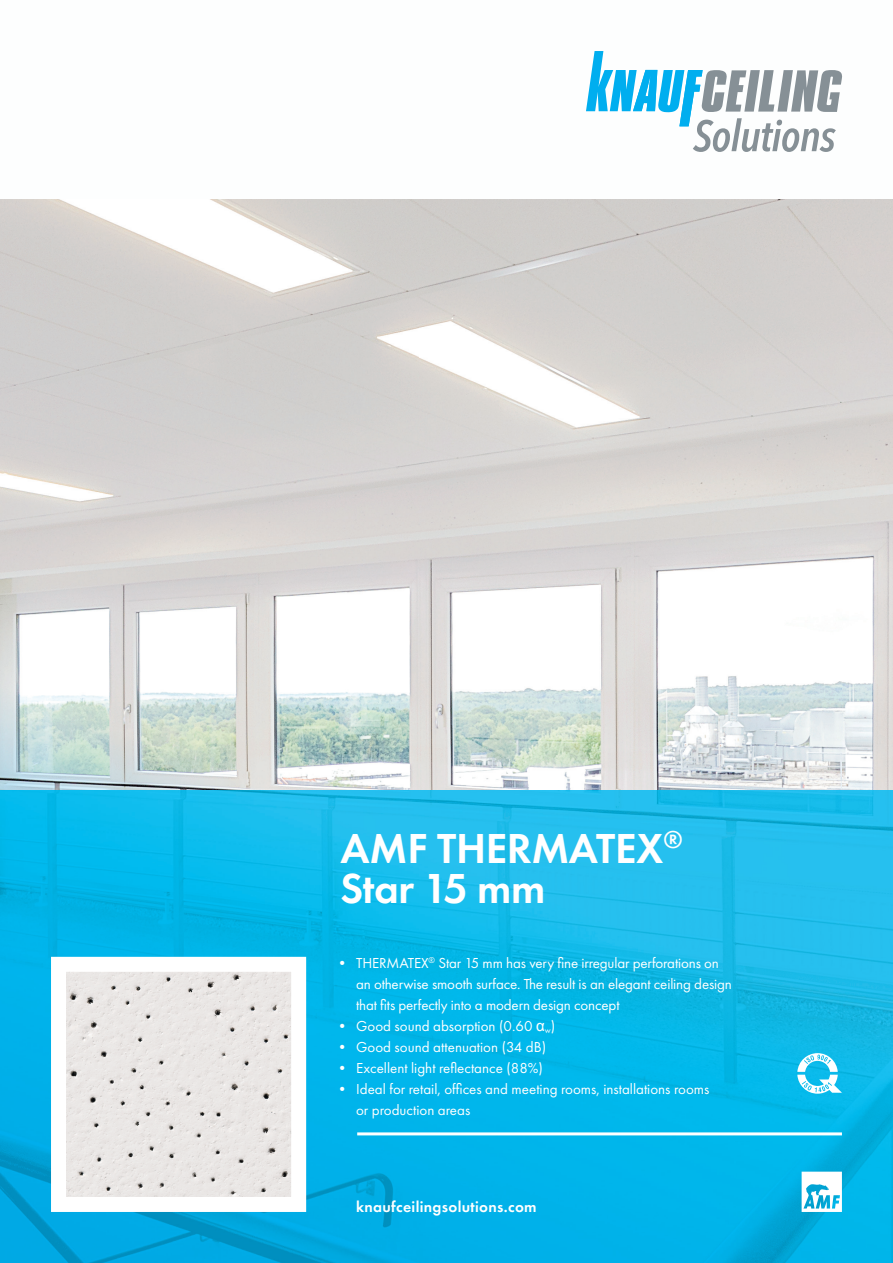
<style>
.page{position:relative;width:893px;height:1263px;background:#fff}
.page>*{position:absolute;margin:0;border:0;box-sizing:border-box;transform-origin:0 0}
.t1{font:600 43.5px/40.5px "Futura PT";letter-spacing:-.01em;color:#fff}
.t2{font:600 15.75px "Futura PT";letter-spacing:.02em;color:#fff}
.t3{font:15px/21px "Futura PT";letter-spacing:-.01em;color:#fff}
.s1{font-family:"Arial"}
</style>
<div class="page">
<img style="left:0;top:200px;width:893px;height:1063px">
<svg style="left:797px;top:1053px;width:45px;height:41px"></svg>
<img style="left:67px;top:973px;width:223px;height:223px">
<hr style="left:357px;top:1132px;width:485px;height:3px;background:#fff">
<svg style="left:586px;top:51px;width:256px;height:101px"></svg>
<svg style="left:802px;top:1172px;width:40px;height:40px"></svg>
<h1 class="t1" style="left:340px;top:828px;width:344px">AMF THERMATEX<sup>®<br></sup>Star 15 mm</h1>
<p class="t3" style="left:356px;top:953px;width:377px;text-indent:-21px">• THERMATEX<sup>®</sup> Star 15 mm has very fine irregular perforations on an otherwise smooth surface. The result is an elegant ceiling design that fits perfectly into a modern design concept</p>
<p class="t3" style="left:335px;top:1016px;width:222px">• Good sound absorption (0.60 <span class="s1">α</span><sub>w</sub>)</p>
<p class="t3" style="left:335px;top:1037px;width:213px">• Good sound attenuation (34 dB)</p>
<p class="t3" style="left:335px;top:1058px;width:210px">• Excellent light reflectance (88%)</p>
<p class="t3" style="left:356px;top:1079px;width:355px;text-indent:-21px">• Ideal for retail, offices and meeting rooms, installations rooms or production areas</p>
<p class="t2" style="left:356px;top:1196px;width:182px">knaufceilingsolutions.com</p>
</div>
